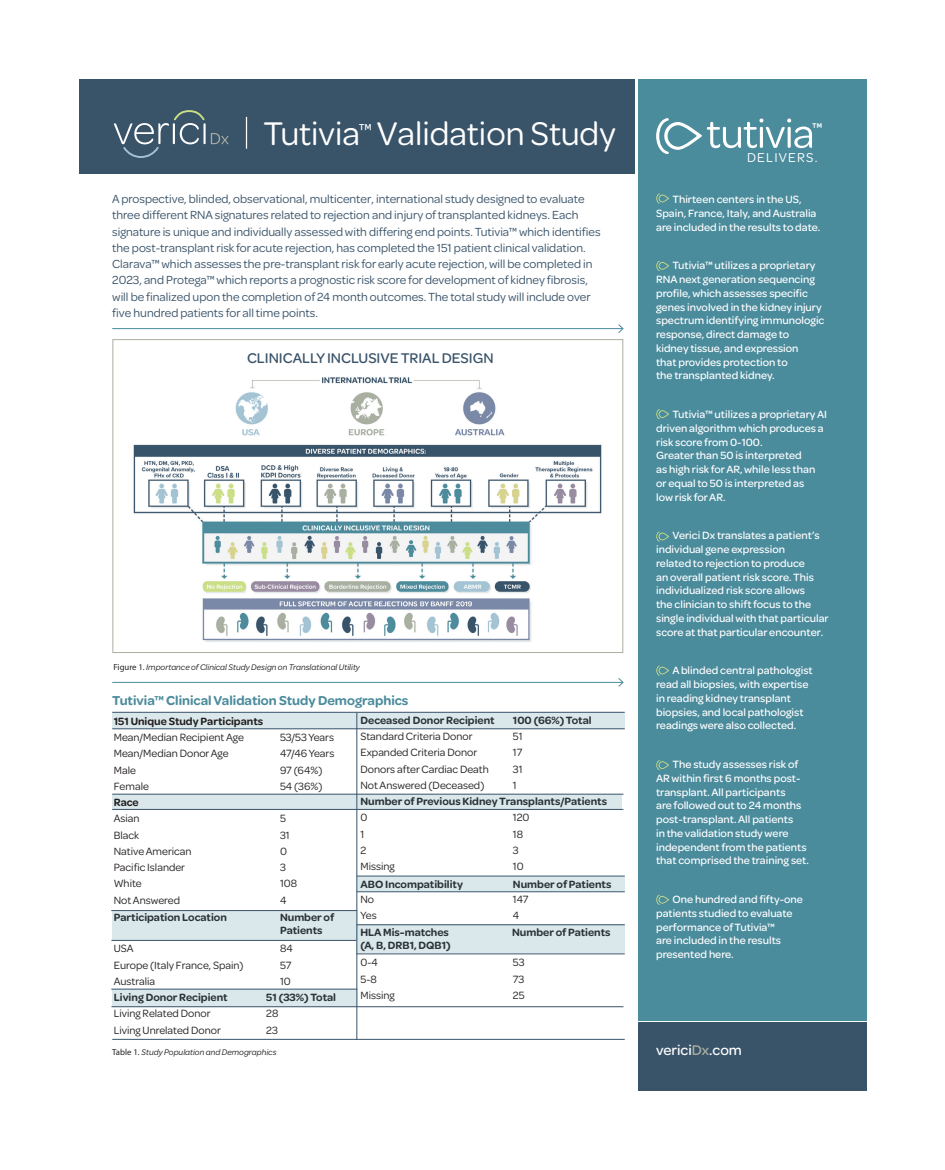
<style>
.page{position:relative;width:945px;height:1170px;background:#fff}
.page>*{position:absolute;margin:0;border:0;box-sizing:border-box;transform-origin:0 0}
.t1{font:35px "Omnes";color:#fff}
.t2{font:500 15px "Omnes";color:#395369}
.t3{font:500 15px "Omnes";color:#fff}
.t4{font:600 13.75px "Omnes";color:#4a8b9c}
.t5{font:13.75px "Omnes";letter-spacing:.09em;color:#fff}
.t6{font:12.5px/16.2px "Omnes";color:#395369}
.t7{font:500 11.25px/13.8px "Omnes";color:#fff}
.t8{font:11.25px "Omnes";color:#231f20}
.t9{font:600 11.25px "Omnes";color:#231f20}
.t10{font:italic 8.75px "Omnes";color:#231f20}
.s1{font-family:"Myriad Pro";font-style:normal}
.s2{color:#a9b0a1}
</style>
<div class="page">
<div style="left:357px;top:924px;width:268px;height:29px;background:#dbe8eb"></div>
<div style="left:638px;top:1023px;width:228px;height:68px;background:#395369"></div>
<div style="left:638px;top:79px;width:228px;height:942px;background:#4a8b9c"></div>
<div style="left:112px;top:794px;width:510px;height:16px;background:linear-gradient(to right,#d9e6ea,#d9e6ea)"></div>
<div style="left:112px;top:712px;width:513px;height:17px;background:#dbe8eb"></div>
<hr style="left:112px;top:712px;width:513px;height:1px;background:#395369">
<hr style="left:112px;top:1039px;width:513px;height:1px;background:#395369">
<hr style="left:112px;top:728px;width:513px;height:1px;background:#395369">
<hr style="left:356px;top:924px;width:269px;height:1px;background:#395369">
<hr style="left:356px;top:953px;width:269px;height:1px;background:#395369">
<hr style="left:112px;top:794px;width:511px;height:1px;background:#395369">
<hr style="left:112px;top:809px;width:511px;height:1px;background:#395369">
<hr style="left:356px;top:713px;width:1px;height:327px;background:#395369">
<div style="left:357px;top:876px;width:268px;height:16px;background:#dbe8eb"></div>
<div style="left:112px;top:911px;width:245px;height:29px;background:#dbe8eb"></div>
<div style="left:79px;top:79px;width:556px;height:95px;background:#395369"></div>
<hr style="left:112px;top:682px;width:511px;height:1px;background:#4a8b9c">
<svg style="left:618px;top:678px;width:6px;height:9px"></svg>
<hr style="left:112px;top:328px;width:511px;height:1px;background:#4a8b9c">
<svg style="left:618px;top:324px;width:6px;height:9px"></svg>
<img style="left:133px;top:377px;width:469px;height:265px">
<div style="left:113px;top:339px;width:510px;height:314px;border:1px solid #a9b0a1"></div>
<svg style="left:114px;top:110px;width:115px;height:48px"></svg>
<hr style="left:246px;top:117px;width:1px;height:32px;background:#fff">
<svg style="left:656px;top:194px;width:13px;height:9px"></svg>
<svg style="left:656px;top:261px;width:13px;height:10px"></svg>
<svg style="left:656px;top:409px;width:13px;height:10px"></svg>
<svg style="left:656px;top:532px;width:13px;height:10px"></svg>
<svg style="left:656px;top:666px;width:13px;height:10px"></svg>
<svg style="left:656px;top:760px;width:13px;height:10px"></svg>
<svg style="left:656px;top:895px;width:13px;height:10px"></svg>
<svg style="left:656px;top:118px;width:156px;height:36px"></svg>
<hr style="left:111px;top:940px;width:246px;height:1px;background:#395369">
<hr style="left:111px;top:910px;width:246px;height:1px;background:#395369">
<div style="left:112px;top:989px;width:245px;height:18px;background:#dbe8eb"></div>
<hr style="left:111px;top:1006px;width:512px;height:1px;background:#395369">
<hr style="left:111px;top:989px;width:246px;height:1px;background:#395369">
<p class="t1" style="left:263px;top:109px;width:354px">Tutivia<sup>™</sup> Validation Study</p>
<p class="t6" style="left:112px;top:190px;width:490px">A prospective, blinded, observational, multicenter, international study designed to evaluate three different RNA signatures related to rejection and injury of transplanted kidneys. Each signature is unique and individually assessed with differing end points. Tutivia™ which identifies the post-transplant risk for acute rejection, has completed the 151 patient clinical validation.<br>Clarava™ which assesses the pre-transplant risk for early acute rejection, will be completed in 2023, and Protega™ which reports a prognostic risk score for development of kidney fibrosis, will be finalized upon the completion of 24 month outcomes. The total study will include over five hundred patients for all time points.</p>
<p class="t2" style="left:247px;top:348px;width:248px">CLINICALLY INCLUSIVE TRIAL DESIGN</p>
<p class="t10" style="left:114px;top:662px;width:248px"><span class="s1">Figure 1.</span> Importance of Clinical Study Design on Translational Utility</p>
<p class="t4" style="left:112px;top:691px;width:298px">Tutivia™ Clinical Validation Study Demographics</p>
<p class="t9" style="left:114px;top:713px;width:151px">151 Unique Study Participants</p>
<p class="t8" style="left:114px;top:730px;width:132px">Mean/Median Recipient Age</p>
<p class="t8" style="left:280px;top:730px;width:56px">53/53 Years</p>
<p class="t8" style="left:114px;top:746px;width:116px">Mean/Median Donor Age</p>
<p class="t8" style="left:280px;top:746px;width:56px">47/46 Years</p>
<p class="t8" style="left:114px;top:762px;width:24px">Male</p>
<p class="t8" style="left:280px;top:762px;width:44px">97 (64%)</p>
<p class="t8" style="left:114px;top:779px;width:37px">Female</p>
<p class="t8" style="left:280px;top:779px;width:44px">54 (36%)</p>
<p class="t9" style="left:114px;top:795px;width:27px">Race</p>
<p class="t8" style="left:114px;top:811px;width:27px">Asian</p>
<p class="t8" style="left:280px;top:811px;width:7px">5</p>
<p class="t8" style="left:114px;top:827px;width:27px">Black</p>
<p class="t8" style="left:280px;top:827px;width:11px">31</p>
<p class="t8" style="left:114px;top:844px;width:79px">Native American</p>
<p class="t8" style="left:280px;top:844px;width:8px">0</p>
<p class="t8" style="left:114px;top:860px;width:73px">Pacific Islander</p>
<p class="t8" style="left:280px;top:860px;width:7px">3</p>
<p class="t8" style="left:114px;top:876px;width:29px">White</p>
<p class="t8" style="left:280px;top:876px;width:19px">108</p>
<p class="t8" style="left:114px;top:892px;width:68px">Not Answered</p>
<p class="t8" style="left:280px;top:892px;width:8px">4</p>
<p class="t9" style="left:114px;top:910px;width:115px">Participation Location</p>
<p class="t9" style="left:280px;top:910px;width:56px">Number of</p>
<p class="t9" style="left:280px;top:922px;width:44px">Patients</p>
<p class="t8" style="left:114px;top:941px;width:21px">USA</p>
<p class="t8" style="left:280px;top:941px;width:14px">84</p>
<p class="t8" style="left:114px;top:957px;width:131px">Europe (Italy France, Spain)</p>
<p class="t8" style="left:280px;top:957px;width:13px">57</p>
<p class="t8" style="left:114px;top:974px;width:43px">Australia</p>
<p class="t8" style="left:280px;top:974px;width:12px">10</p>
<p class="t9" style="left:114px;top:990px;width:115px">Living Donor Recipient</p>
<p class="t9" style="left:266px;top:990px;width:71px">51 (33%) Total</p>
<p class="t8" style="left:114px;top:1006px;width:98px">Living Related Donor</p>
<p class="t8" style="left:266px;top:1006px;width:14px">28</p>
<p class="t8" style="left:114px;top:1022px;width:109px">Living Unrelated Donor</p>
<p class="t8" style="left:266px;top:1022px;width:13px">23</p>
<p class="t9" style="left:360px;top:712px;width:136px">Deceased Donor Recipient</p>
<p class="t9" style="left:513px;top:712px;width:80px">100 (66%) Total</p>
<p class="t8" style="left:360px;top:729px;width:114px">Standard Criteria Donor</p>
<p class="t8" style="left:513px;top:729px;width:11px">51</p>
<p class="t8" style="left:360px;top:745px;width:118px">Expanded Criteria Donor</p>
<p class="t8" style="left:513px;top:745px;width:11px">17</p>
<p class="t8" style="left:360px;top:761px;width:130px">Donors after Cardiac Death</p>
<p class="t8" style="left:513px;top:761px;width:11px">31</p>
<p class="t8" style="left:360px;top:778px;width:125px">Not Answered (Deceased)</p>
<p class="t8" style="left:513px;top:778px;width:5px">1</p>
<p class="t9" style="left:360px;top:793px;width:248px">Number of Previous Kidney Transplants/Patients</p>
<p class="t8" style="left:360px;top:810px;width:8px">0</p>
<p class="t8" style="left:513px;top:810px;width:18px">120</p>
<p class="t8" style="left:360px;top:826px;width:5px">1</p>
<p class="t8" style="left:513px;top:826px;width:12px">18</p>
<p class="t8" style="left:360px;top:843px;width:7px">2</p>
<p class="t8" style="left:513px;top:843px;width:7px">3</p>
<p class="t8" style="left:360px;top:859px;width:36px">Missing</p>
<p class="t8" style="left:513px;top:859px;width:12px">10</p>
<p class="t9" style="left:360px;top:876px;width:104px">ABO Incompatibility</p>
<p class="t9" style="left:513px;top:876px;width:100px">Number of Patients</p>
<p class="t8" style="left:360px;top:891px;width:15px">No</p>
<p class="t8" style="left:513px;top:891px;width:17px">147</p>
<p class="t8" style="left:360px;top:908px;width:18px">Yes</p>
<p class="t8" style="left:513px;top:908px;width:8px">4</p>
<p class="t9" style="left:360px;top:925px;width:90px">HLA Mis-matches</p>
<p class="t9" style="left:512px;top:925px;width:100px">Number of Patients</p>
<p class="t9" style="left:360px;top:937px;width:92px">(A, B, DRB1, DQB1)</p>
<p class="t8" style="left:360px;top:955px;width:19px">0-4</p>
<p class="t8" style="left:513px;top:955px;width:13px">53</p>
<p class="t8" style="left:360px;top:971px;width:18px">5-8</p>
<p class="t8" style="left:513px;top:971px;width:13px">73</p>
<p class="t8" style="left:360px;top:988px;width:36px">Missing</p>
<p class="t8" style="left:513px;top:988px;width:13px">25</p>
<p class="t3" style="left:812px;top:118px;width:12px">™</p>
<p class="t5" style="left:747px;top:148px;width:72px">DELIVERS.</p>
<p class="t7" style="left:656px;top:192px;width:166px;text-align:center">Thirteen centers in the US,<br>Spain, France, Italy, and Australia are included in the results to date.</p>
<p class="t7" style="left:656px;top:258px;width:170px;text-indent:16px">Tutivia™ utilizes a proprietary<br>RNA next generation sequencing profile, which assesses specific genes involved in the kidney injury spectrum identifying immunologic response, direct damage to kidney tissue, and expression<br>that provides protection to<br>the transplanted kidney.</p>
<p class="t7" style="left:656px;top:407px;width:172px;text-indent:16px">Tutivia™ utilizes a proprietary AI driven algorithm which produces a risk score from 0-100.<br>Greater than 50 is interpreted<br>as high risk for AR, while less than or equal to 50 is interpreted as<br>low risk for AR.</p>
<p class="t7" style="left:656px;top:528px;width:174px;text-indent:16px">Verici Dx translates a patient’s individual gene expression<br>related to rejection to produce<br>an overall patient risk score. This individualized risk score allows<br>the clinician to shift focus to the single individual with that particular score at that particular encounter.</p>
<p class="t7" style="left:656px;top:663px;width:158px;text-indent:16px">A blinded central pathologist read all biopsies, with expertise in reading kidney transplant biopsies, and local pathologist readings were also collected.</p>
<p class="t7" style="left:656px;top:757px;width:154px;text-indent:16px">The study assesses risk of<br>AR within first 6 months post&shy;transplant. All participants<br>are followed out to 24 months post-transplant. All patients<br>in the validation study were independent from the patients that comprised the training set.</p>
<p class="t7" style="left:656px;top:892px;width:148px;text-indent:16px">One hundred and fifty-one patients studied to evaluate performance of Tutivia™<br>are included in the results presented here.</p>
<p class="t10" style="left:112px;top:1046px;width:166px"><span class="s1">Table 1.</span> Study Population and Demographics</p>
<p class="t3" style="left:656px;top:1040px;width:87px">verici<span class="s2">Dx</span>.com</p>
</div>
